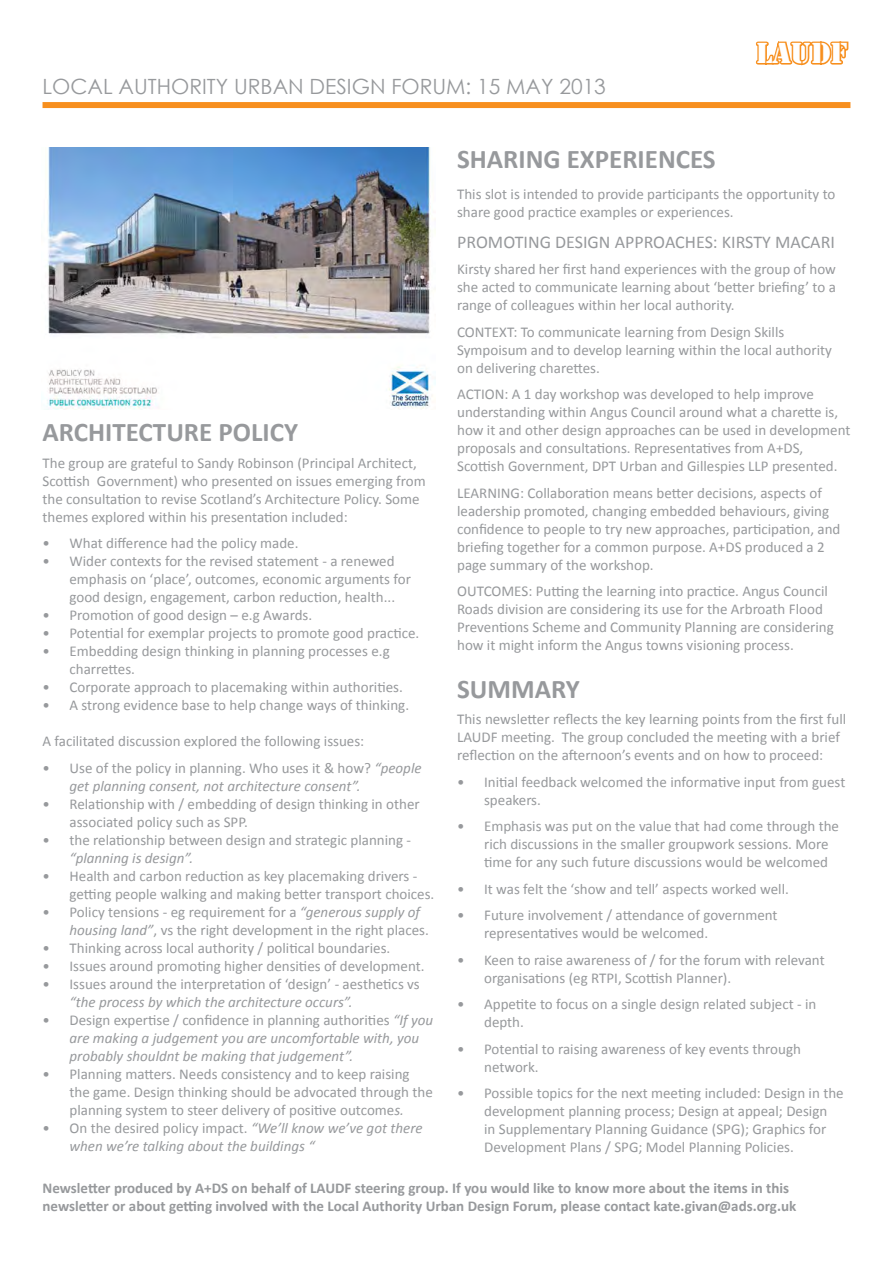
<style>
.page{position:relative;width:893px;height:1263px;background:#fff}
.page>*{position:absolute;margin:0;border:0;box-sizing:border-box;transform-origin:0 0}
.t1{font:30px "Stencil";color:#fff}
.t2{font:700 27px "Calibri";color:#97999c}
.t3{font:21px "Century Gothic";color:#97999c}
.t4{font:18px "Calibri";color:#97999c}
.t5{font:15px/18px "Calibri";color:#97999c}
.t6{font:italic 15px/18px "Calibri";color:#97999c}
.t7{font:700 15px/18px "Calibri";color:#97999c}
.s1{font-style:normal}
.s2{font-style:italic}
</style>
<div class="page">
<div style="left:43px;top:102px;width:807px;height:6px;background:#f78f1e"></div>
<img style="left:47px;top:148px;width:389px;height:262px">
<svg style="left:755px;top:41px;width:94px;height:25px"></svg>
<h3 class="t3" style="left:43px;top:72px;width:565px">LOCAL AUTHORITY URBAN DESIGN FORUM: 15 MAY 2013</h3>
<h1 class="t1" style="left:756px;top:36px;width:93px">LAUDF</h1>
<h2 class="t2" style="left:43px;top:415px;width:257px">ARCHITECTURE POLICY</h2>
<p class="t5" style="left:43px;top:454px;width:385px">The group are grateful to Sandy Robinson (Principal Architect, Scottish Government) who presented on issues emerging from the consultation to revise Scotland’s Architecture Policy. Some themes explored within his presentation included:</p>
<p class="t5" style="left:43px;top:534px;width:257px">• What difference had the policy made.</p>
<p class="t5" style="left:70px;top:552px;width:343px;text-indent:-27px">• Wider contexts for the revised statement - a renewed emphasis on ‘place’, outcomes, economic arguments for good design, engagement, carbon reduction, health...</p>
<p class="t5" style="left:43px;top:606px;width:271px">• Promotion of good design – e.g Awards.</p>
<p class="t5" style="left:43px;top:624px;width:378px">• Potential for exemplar projects to promote good practice.</p>
<p class="t5" style="left:70px;top:642px;width:322px;text-indent:-27px">• Embedding design thinking in planning processes e.g charrettes.</p>
<p class="t5" style="left:43px;top:678px;width:362px">• Corporate approach to placemaking within authorities.</p>
<p class="t5" style="left:43px;top:696px;width:368px">• A strong evidence base to help change ways of thinking.</p>
<p class="t5" style="left:43px;top:732px;width:323px">A facilitated discussion explored the following issues:</p>
<p class="t6" style="left:70px;top:758px;width:354px;text-indent:-27px"><span class="s1">• Use of the policy in planning. Who uses it &amp; how?</span> “people get planning consent, not architecture consent”.</p>
<p class="t5" style="left:70px;top:795px;width:352px;text-indent:-27px">• Relationship with / embedding of design thinking in other associated policy such as SPP.</p>
<p class="t5" style="left:43px;top:831px;width:370px">• the relationship between design and strategic planning -</p>
<p class="t6" style="left:70px;top:848px;width:125px">“planning is design”.</p>
<p class="t5" style="left:70px;top:867px;width:366px;text-indent:-27px">• Health and carbon reduction as key placemaking drivers - getting people walking and making better transport choices.</p>
<p class="t5" style="left:70px;top:903px;width:361px;text-indent:-27px">• Policy tensions - eg requirement for a <span class="s2">“generous supply of housing land”</span>, vs the right development in the right places.</p>
<p class="t5" style="left:43px;top:939px;width:349px">• Thinking across local authority / political boundaries.</p>
<p class="t5" style="left:43px;top:957px;width:384px">• Issues around promoting higher densities of development.</p>
<p class="t5" style="left:43px;top:975px;width:379px">• Issues around the interpretation of ‘design’ - aesthetics vs</p>
<p class="t6" style="left:70px;top:992px;width:285px">“the process by which the architecture occurs”.</p>
<p class="t6" style="left:70px;top:1010px;width:365px;text-indent:-27px"><span class="s1">• Design expertise / confidence in planning authorities</span> “If you are making a judgement you are uncomfortable with, you probably shouldnt be making that judgement”.</p>
<p class="t5" style="left:70px;top:1065px;width:365px;text-indent:-27px">• Planning matters. Needs consistency and to keep raising the game. Design thinking should be advocated through the planning system to steer delivery of positive outcome<span class="s2">s.</span></p>
<p class="t6" style="left:70px;top:1118px;width:355px;text-indent:-27px"><span class="s1">• On the desired policy impact.</span> “We’ll know we’ve got there when we’re talking about the buildings “</p>
<h2 class="t2" style="left:457px;top:142px;width:260px">SHARING EXPERIENCES</h2>
<p class="t5" style="left:457px;top:185px;width:380px">This slot is intended to provide participants the opportunity to share good practice examples or experiences.</p>
<p class="t4" style="left:457px;top:230px;width:379px">PROMOTING DESIGN APPROACHES: KIRSTY MACARI</p>
<p class="t5" style="left:457px;top:260px;width:380px;text-align:justify">Kirsty shared her first hand experiences with the group of how she acted to communicate learning about ‘better briefing’ to a range of colleagues within her local authority.</p>
<p class="t5" style="left:457px;top:323px;width:376px">CONTEXT: To communicate learning from Design Skills<br>Sympoisum and to develop learning within the local authority on delivering charettes.</p>
<p class="t5" style="left:457px;top:385px;width:395px">ACTION: A 1 day workshop was developed to help improve understanding within Angus Council around what a charette is, how it and other design approaches can be used in development proposals and consultations. Representatives from A+DS, Scottish Government, DPT Urban and Gillespies LLP presented.</p>
<p class="t5" style="left:457px;top:484px;width:385px">LEARNING: Collaboration means better decisions, aspects of leadership promoted, changing embedded behaviours, giving confidence to people to try new approaches, participation, and briefing together for a common purpose. A+DS produced a 2 page summary of the workshop.</p>
<p class="t5" style="left:457px;top:582px;width:378px">OUTCOMES: Putting the learning into practice. Angus Council Roads division are considering its use for the Arbroath Flood Preventions Scheme and Community Planning are considering how it might inform the Angus towns visioning process.</p>
<h2 class="t2" style="left:457px;top:671px;width:124px">SUMMARY</h2>
<p class="t5" style="left:457px;top:710px;width:391px">This newsletter reflects the key learning points from the first full<br>LAUDF meeting. The group concluded the meeting with a brief reflection on the afternoon’s events and on how to proceed:</p>
<p class="t5" style="left:484px;top:773px;width:363px;text-indent:-27px">• Initial feedback welcomed the informative input from guest speakers.</p>
<p class="t5" style="left:484px;top:817px;width:356px;text-indent:-27px">• Emphasis was put on the value that had come through the rich discussions in the smaller groupwork sessions. More time for any such future discussions would be welcomed</p>
<p class="t5" style="left:457px;top:880px;width:333px">• It was felt the ‘show and tell’ aspects worked well.</p>
<p class="t5" style="left:484px;top:906px;width:295px;text-indent:-27px">• Future involvement / attendance of government representatives would be welcomed.</p>
<p class="t5" style="left:484px;top:951px;width:342px;text-indent:-27px">• Keen to raise awareness of / for the forum with relevant organisations (eg RTPI, Scottish Planner).</p>
<p class="t5" style="left:484px;top:995px;width:334px;text-indent:-27px">• Appetite to focus on a single design related subject - in depth.</p>
<p class="t5" style="left:484px;top:1040px;width:318px;text-indent:-27px">• Potential to raising awareness of key events through network.</p>
<p class="t5" style="left:484px;top:1084px;width:361px;text-indent:-27px">• Possible topics for the next meeting included: Design in the development planning process; Design at appeal; Design<br>in Supplementary Planning Guidance (SPG); Graphics for Development Plans / SPG; Model Planning Policies.</p>
<p class="t7" style="left:43px;top:1179px;width:755px">Newsletter produced by A+DS on behalf of LAUDF steering group. If you would like to know more about the items in this newsletter or about getting involved with the Local Authority Urban Design Forum, please contact kate.givan@ads.org.uk</p>
</div>
